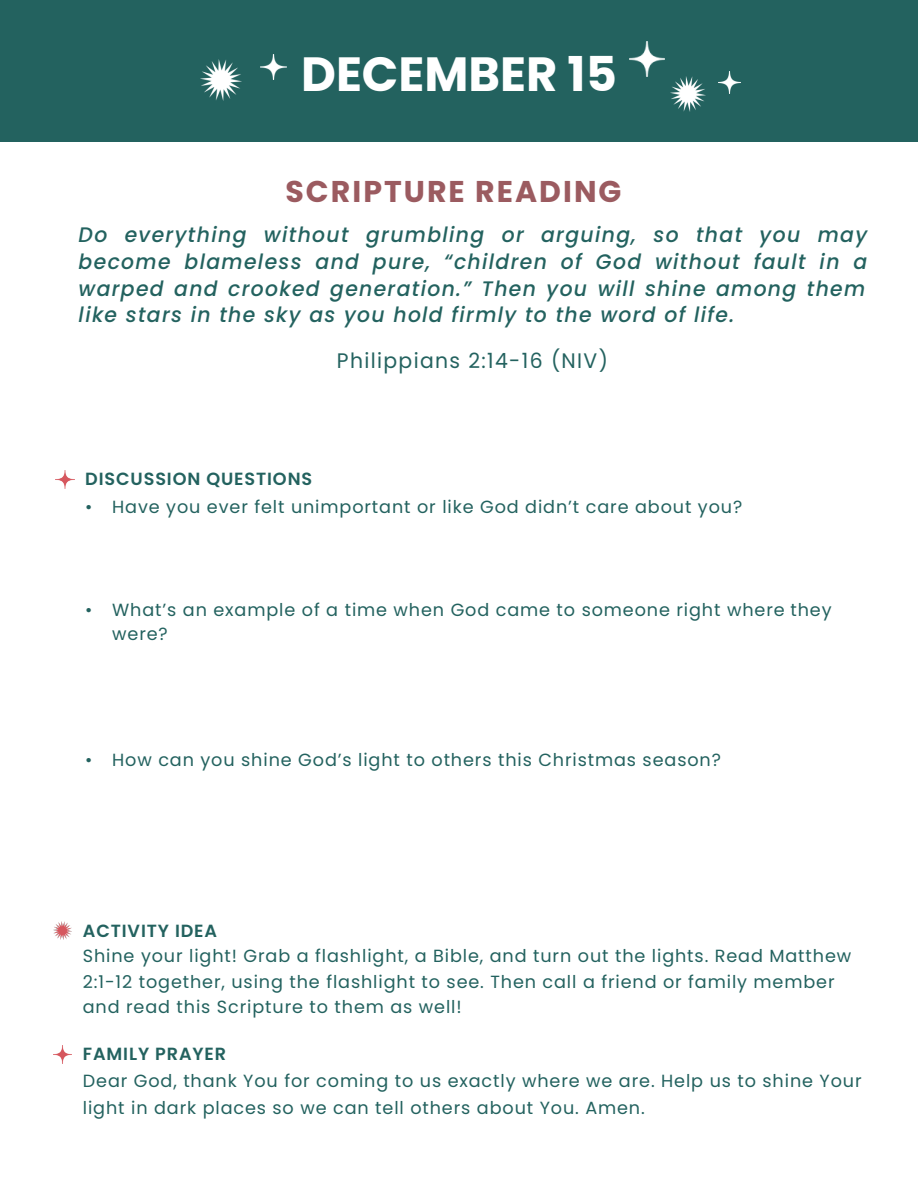
<style>
.page{position:relative;width:918px;height:1188px;background:#fff}
.page>*{position:absolute;margin:0;border:0;box-sizing:border-box;transform-origin:0 0}
.HEADING{font:700 48px "Poppins";color:#fff}
.Body{font:700 30px "Poppins";letter-spacing:.07em;color:#9b5b60}
.t1{font:italic 500 21px/26.8px "Poppins";letter-spacing:.065em;color:#23625f;text-align:justify}
.t2{font:21px "Poppins";letter-spacing:.065em;color:#23625f}
.Body-2{font:17.7px/25.5px "Poppins";letter-spacing:.05em;color:#23625f}
.Body-3{font:600 17.7px "Poppins";letter-spacing:.05em;color:#23625f}
</style>
<div class="page">
<div style="left:0;top:0;width:918px;height:141px;background:#23625f"></div>
<img style="left:56px;top:470px;width:18px;height:19px">
<img style="left:54px;top:922px;width:18px;height:18px">
<img style="left:54px;top:1046px;width:18px;height:18px">
<img style="left:200px;top:59px;width:42px;height:42px">
<img style="left:261px;top:54px;width:26px;height:26px">
<img style="left:629px;top:42px;width:35px;height:35px">
<img style="left:670px;top:76px;width:35px;height:35px">
<img style="left:719px;top:72px;width:22px;height:22px">
<p class="HEADING" style="left:301px;top:47px;width:317px">DECEMBER 15</p>
<p class="Body" style="left:285px;top:174px;width:337px">SCRIPTURE READING</p>
<p class="t1" style="left:79px;top:221px;width:790px">Do everything without grumbling or arguing, so that you may become blameless and pure, “children of God without fault in a warped and crooked generation.” Then you will shine among them like stars in the sky as you hold firmly to the word of life.</p>
<p class="t2" style="left:337px;top:348px;width:273px">Philippians 2:14-16 (NIV)</p>
<p class="Body-3" style="left:85px;top:468px;width:229px">DISCUSSION QUESTIONS</p>
<p class="Body-2" style="left:85px;top:494px;width:659px">• Have you ever felt unimportant or like God didn’t care about you?</p>
<p class="Body-2" style="left:112px;top:598px;width:721px;line-height:24px;text-indent:-27px">• What’s an example of a time when God came to someone right where they were?</p>
<p class="Body-2" style="left:85px;top:747px;width:637px">• How can you shine God’s light to others this Christmas season?</p>
<p class="Body-3" style="left:83px;top:920px;width:136px">ACTIVITY IDEA</p>
<p class="Body-2" style="left:83px;top:943px;width:770px">Shine your light! Grab a flashlight, a Bible, and turn out the lights. Read Matthew<br>2:1-12 together, using the flashlight to see. Then call a friend or family member and read this Scripture to them as well!</p>
<p class="Body-3" style="left:83px;top:1043px;width:145px">FAMILY PRAYER</p>
<p class="Body-2" style="left:83px;top:1067px;width:780px;line-height:27px">Dear God, thank You for coming to us exactly where we are. Help us to shine Your light in dark places so we can tell others about You. Amen.</p>
</div>
